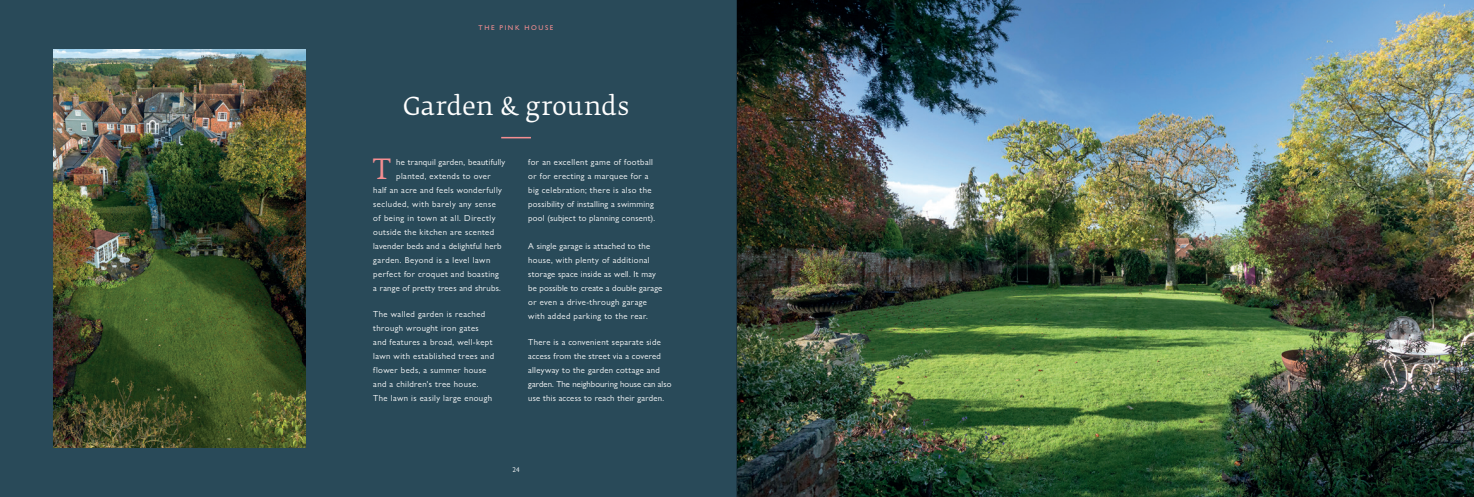
<style>
.page{position:relative;width:1474px;height:497px;background:#fff}
.page>*{position:absolute;margin:0;border:0;box-sizing:border-box;transform-origin:0 0}
.t1{font:27.74px "Fedra Serif B Pro";color:#f48e91}
.t2{font:24.5px "Fedra Serif B Pro";letter-spacing:.01em;color:#fff}
.t3{font:8.75px/14px "Gill Sans Nova";letter-spacing:.04em;color:#fff}
.t4{font:500 7px "Gill Sans Nova";letter-spacing:.225em;color:#f48e91}
.t5{font:7px "Gill Sans Nova";color:#fff}
</style>
<div class="page">
<img style="left:809px;top:0;width:664px;height:496px">
<div style="left:0;top:0;width:737px;height:496px;background:#294a59"></div>
<img style="left:53px;top:50px;width:252px;height:396px">
<hr style="left:501px;top:137px;width:30px;height:1px;background:#f48e91">
<img style="left:737px;top:0;width:72px;height:496px">
<p class="t4" style="left:478px;top:23px;width:76px">THE PINK HOUSE</p>
<h2 class="t2" style="left:403px;top:91px;width:228px">Garden &amp; grounds</h2>
<h1 class="t1" style="left:373px;top:151px;width:19px">T</h1>
<p class="t3" style="left:396px;top:154px;width:111px">he tranquil garden, beautifully</p>
<p class="t3" style="left:396px;top:168px;width:96px">planted, extends to over</p>
<p class="t3" style="left:373px;top:182px;width:130px">half an acre and feels wonderfully</p>
<p class="t3" style="left:373px;top:196px;width:124px">secluded, with barely any sense</p>
<p class="t3" style="left:373px;top:210px;width:124px">of being in town at all. Directly</p>
<p class="t3" style="left:373px;top:224px;width:122px">outside the kitchen are scented</p>
<p class="t3" style="left:373px;top:238px;width:130px">lavender beds and a delightful herb</p>
<p class="t3" style="left:373px;top:252px;width:119px">garden. Beyond is a level lawn</p>
<p class="t3" style="left:373px;top:266px;width:127px">perfect for croquet and boasting</p>
<p class="t3" style="left:373px;top:280px;width:129px">a range of pretty trees and shrubs.</p>
<p class="t3" style="left:373px;top:307px;width:122px">The walled garden is reached through wrought iron gates and features a broad, well-kept lawn with established trees and flower beds, a summer house and a children's tree house.<br>The lawn is easily large enough</p>
<p class="t3" style="left:528px;top:154px;width:128px">for an excellent game of football or for erecting a marquee for a big celebration; there is also the possibility of installing a swimming pool (subject to planning consent).</p>
<p class="t3" style="left:528px;top:238px;width:135px">A single garage is attached to the house, with plenty of additional storage space inside as well. It may be possible to create a double garage or even a drive-through garage with added parking to the rear.</p>
<p class="t3" style="left:528px;top:335px;width:145px">There is a convenient separate side access from the street via a covered alleyway to the garden cottage and garden. The neighbouring house can also use this access to reach their garden.</p>
<p class="t5" style="left:512px;top:465px;width:9px">24</p>
</div>
